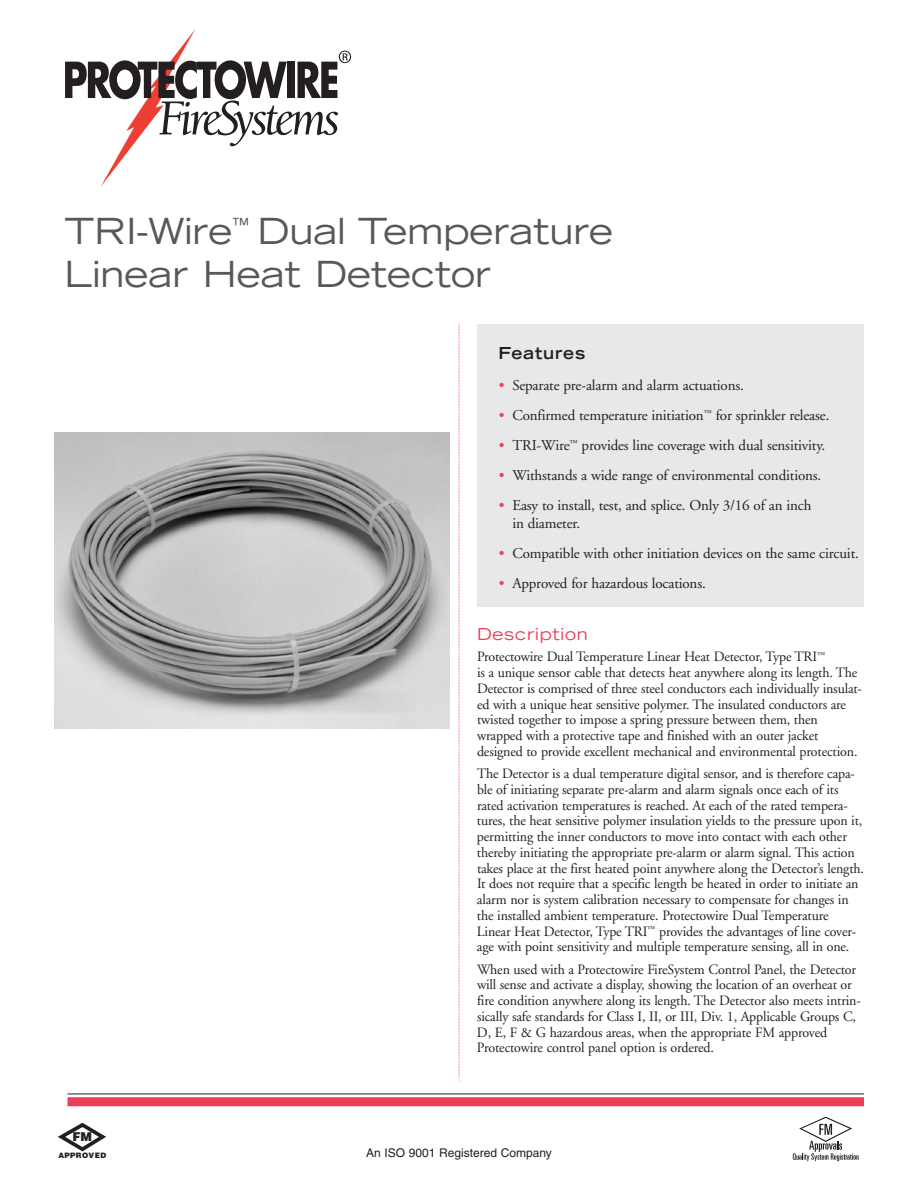
<style>
.page{position:relative;width:918px;height:1188px;background:#fff}
.page>*{position:absolute;margin:0;border:0;box-sizing:border-box;transform-origin:0 0}
.t1{font:expanded 36px/43.2px "Trade Gothic LH";color:#57585a}
.t2{font:expanded 16.5px "Trade Gothic LH";letter-spacing:.05em;color:#ee3d56}
.t3{font:700 expanded 16.5px "Trade Gothic LH";letter-spacing:.05em;color:#231f20}
.t4{font:15px/18px "Adobe Garamond";letter-spacing:-.01em;color:#231f20}
.t5{font:14.25px/15.8px "Adobe Garamond";letter-spacing:-.01em;color:#231f20}
.t6{font:900 12.15px "Helvetica";color:#231f20}
.t7{font:12px "Helvetica";color:#231f20}
.t8{font:900 7.5px "Helvetica";letter-spacing:.045em;color:#231f20}
.s1{color:#ee3d56}
</style>
<div class="page">
<div style="left:477px;top:324px;width:387px;height:283px;background:#e7e8e9"></div>
<svg style="left:58px;top:1123px;width:48px;height:29px"></svg>
<svg style="left:793px;top:1117px;width:66px;height:44px"></svg>
<svg style="left:65px;top:29px;width:286px;height:157px"></svg>
<hr style="left:68px;top:1094px;width:796px;height:1px;background:#231f20">
<div style="left:68px;top:1097px;width:796px;height:9px;background:#ee3d56"></div>
<svg style="left:459px;top:323px;width:1px;height:758px"></svg>
<img style="left:54px;top:432px;width:396px;height:296px">
<h1 class="t1" style="left:64px;top:212px;width:550px">TRI-Wire<sup>™</sup> Dual Temperature<br>Linear Heat Detector</h1>
<p class="t3" style="left:498px;top:347px;width:88px">Features</p>
<p class="t4" style="left:499px;top:377px;width:247px"><span class="s1">•</span> Separate pre-alarm and alarm actuations.</p>
<p class="t4" style="left:499px;top:407px;width:332px"><span class="s1">•</span> Confirmed temperature initiation<sup>™</sup> for sprinkler release.</p>
<p class="t4" style="left:499px;top:437px;width:328px"><span class="s1">•</span> TRI-Wire<sup>™</sup> provides line coverage with dual sensitivity.</p>
<p class="t4" style="left:499px;top:467px;width:324px"><span class="s1">•</span> Withstands a wide range of environmental conditions.</p>
<p class="t4" style="left:512px;top:497px;width:301px;text-indent:-14px"><span class="s1">•</span> Easy to install, test, and splice. Only 3/16 of an inch in diameter.</p>
<p class="t4" style="left:499px;top:545px;width:362px"><span class="s1">•</span> Compatible with other initiation devices on the same circuit.</p>
<p class="t4" style="left:499px;top:575px;width:208px"><span class="s1">•</span> Approved for hazardous locations.</p>
<p class="t2" style="left:477px;top:628px;width:112px">Description</p>
<p class="t5" style="left:477px;top:650px;width:387px">Protectowire Dual Temperature Linear Heat Detector, Type TRI<sup>™<br></sup>is a unique sensor cable that detects heat anywhere along its length. The Detector is comprised of three steel conductors each individually insulat&shy;ed with a unique heat sensitive polymer. The insulated conductors are twisted together to impose a spring pressure between them, then wrapped with a protective tape and finished with an outer jacket designed to provide excellent mechanical and environmental protection.</p>
<p class="t5" style="left:477px;top:767px;width:389px">The Detector is a dual temperature digital sensor, and is therefore capa&shy;ble of initiating separate pre-alarm and alarm signals once each of its rated activation temperatures is reached. At each of the rated tempera&shy;tures, the heat sensitive polymer insulation yields to the pressure upon it, permitting the inner conductors to move into contact with each other thereby initiating the appropriate pre-alarm or alarm signal. This action takes place at the first heated point anywhere along the Detector’s length.<br>It does not require that a specific length be heated in order to initiate an alarm nor is system calibration necessary to compensate for changes in the installed ambient temperature. Protectowire Dual Temperature Linear Heat Detector, Type TRI<sup>™</sup> provides the advantages of line cover&shy;age with point sensitivity and multiple temperature sensing, all in one.</p>
<p class="t5" style="left:477px;top:963px;width:385px">When used with a Protectowire FireSystem Control Panel, the Detector will sense and activate a display, showing the location of an overheat or fire condition anywhere along its length. The Detector also meets intrin&shy;sically safe standards for Class I, II, or III, Div. 1, Applicable Groups C, D, E, F &amp; G hazardous areas, when the appropriate FM approved Protectowire control panel option is ordered.</p>
<p class="t6" style="left:72px;top:1130px;width:21px">FM</p>
<p class="t8" style="left:58px;top:1151px;width:49px">APPROVED</p>
<p class="t7" style="left:366px;top:1148px;width:187px">An ISO 9001 Registered Company</p>
</div>
